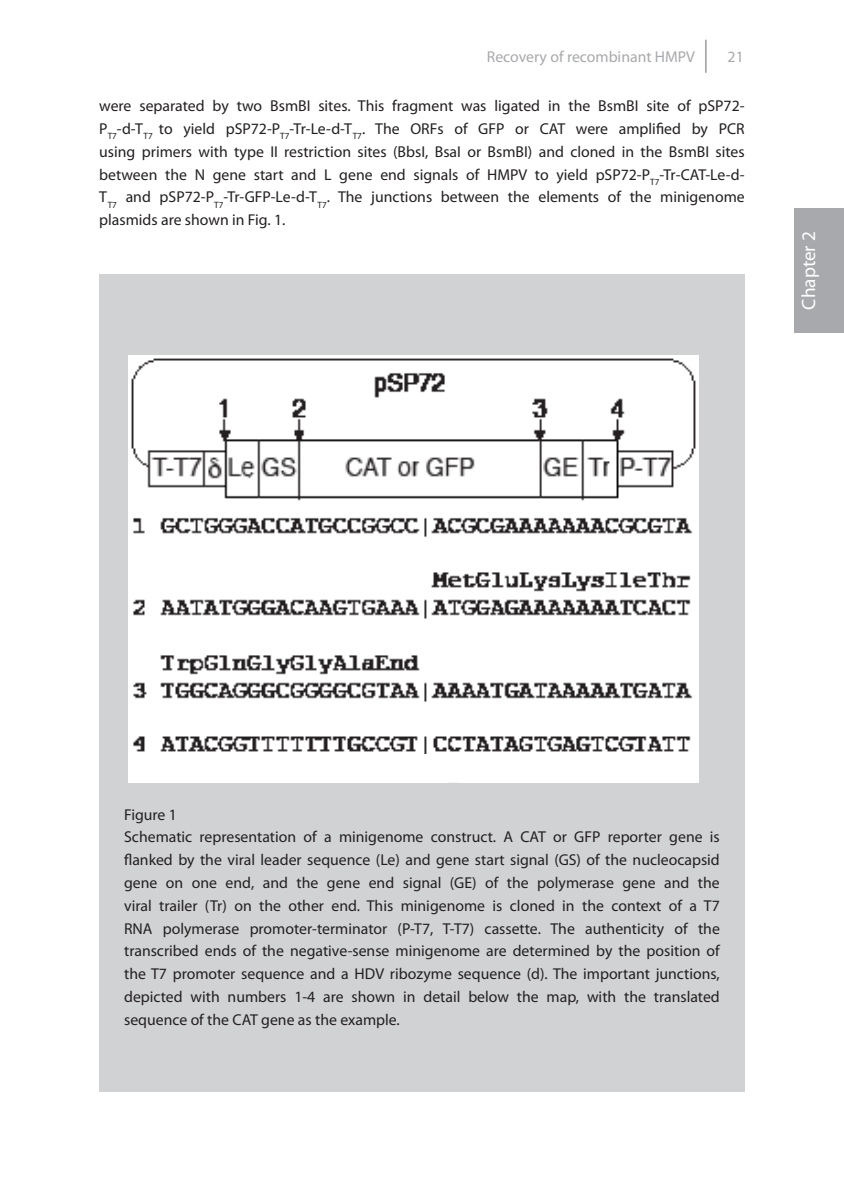
<style>
.page{position:relative;width:844px;height:1191px;background:#fff}
.page>*{position:absolute;margin:0;border:0;box-sizing:border-box;transform-origin:0 0}
.t1{font:19.25px "Myriad Pro";color:#fff}
.Paragraph_Style_1{font:15.75px/22.8px "Myriad Pro";color:#231f20;text-align:justify}
.t2{font:15.75px "Myriad Pro";color:#a8a9ad}
</style>
<div class="page">
<hr style="left:704px;top:40px;width:2px;height:33px;background:#a8a9ad">
<div style="left:794px;top:208px;width:49px;height:124px;background:#a8a9ad"></div>
<div style="left:99px;top:274px;width:645px;height:535px;background:#d1d2d4"></div>
<img style="left:129px;top:355px;width:569px;height:427px">
<div style="left:99px;top:782px;width:645px;height:309px;background:#d1d2d4"></div>
<p class="t2" style="left:486px;top:47px;width:210px">Recovery of recombinant HMPV</p>
<p class="t2" style="left:727px;top:47px;width:18px">21</p>
<p class="Paragraph_Style_1" style="left:99px;top:94px;width:646px">were separated by two BsmBI sites. This fragment was ligated in the BsmBI site of pSP72- P<sub>T7</sub>-d-T<sub>T7</sub> to yield pSP72-P<sub>T7</sub>-Tr-Le-d-T<sub>T7</sub>. The ORFs of GFP or CAT were amplified by PCR using primers with type II restriction sites (BbsI, BsaI or BsmBI) and cloned in the BsmBI sites between the N gene start and L gene end signals of HMPV to yield pSP72-P<sub>T7</sub>-Tr-CAT-Le-d-T<sub>T7</sub> and pSP72-P<sub>T7</sub>-Tr-GFP-Le-d-T<sub>T7</sub>. The junctions between the elements of the minigenome plasmids are shown in Fig. 1.</p>
<p class="t1" style="left:796px;top:309px;width:80px;rotate:-90deg">Chapter 2</p>
<p class="Paragraph_Style_1" style="left:124px;top:803px;width:54px">Figure 1</p>
<p class="Paragraph_Style_1" style="left:124px;top:825px;width:597px">Schematic representation of a minigenome construct. A CAT or GFP reporter gene is flanked by the viral leader sequence (Le) and gene start signal (GS) of the nucleocapsid gene on one end, and the gene end signal (GE) of the polymerase gene and the viral trailer (Tr) on the other end. This minigenome is cloned in the context of a T7<br>RNA polymerase promoter-terminator (P-T7, T-T7) cassette. The authenticity of the transcribed ends of the negative-sense minigenome are determined by the position of the T7 promoter sequence and a HDV ribozyme sequence (d). The important junctions, depicted with numbers 1-4 are shown in detail below the map, with the translated sequence of the CAT gene as the example.</p>
</div>
